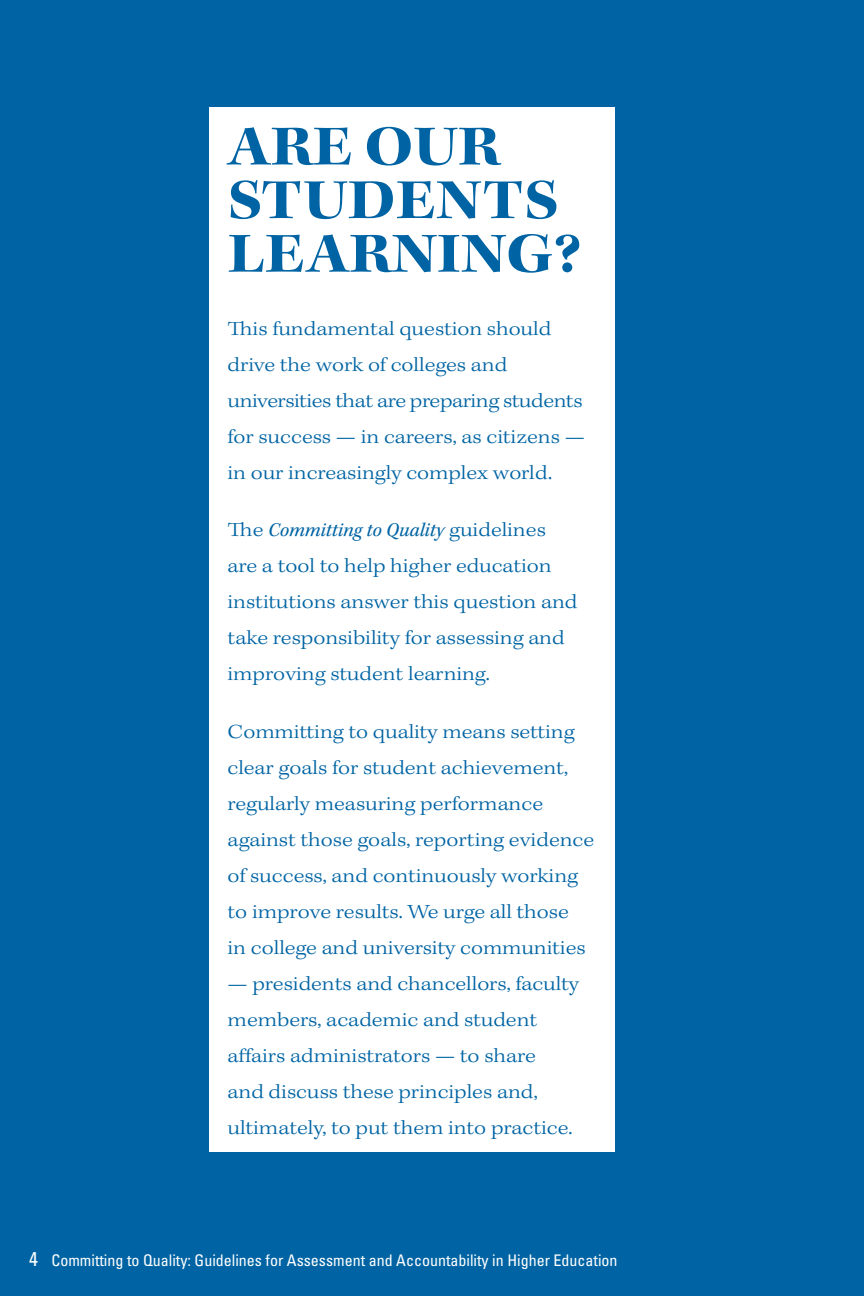
<style>
.page{position:relative;width:864px;height:1296px;background:#fff}
.page>*{position:absolute;margin:0;border:0;box-sizing:border-box;transform-origin:0 0}
.t1{font:56px/53.6px "Kepler Std Bold Ext Subh";letter-spacing:.01em;color:#0064a4}
.t2{font:300 expanded 20px/36px "Kepler Std";letter-spacing:-.005em;color:#0064a4}
.t3{font:condensed 16px "Univers LT Std";color:#fff}
.s1{font-weight:400;font-style:italic;font-stretch:normal}
.s2{font-size:20px}
</style>
<div class="page">
<div style="left:0;top:1232px;width:864px;height:64px;background:#0064a4"></div>
<div style="left:0;top:0;width:864px;height:1238px;background:#0064a4"></div>
<div style="left:210px;top:107px;width:405px;height:1045px;background:#fff"></div>
<h1 class="t1" style="left:228px;top:123px;width:274px">ARE OUR<br>STUDE</h1>
<h1 class="t1" style="left:436px;top:176px;width:84px">NTS</h1>
<h1 class="t1" style="left:228px;top:230px;width:42px">LEA</h1>
<h1 class="t1" style="left:349px;top:230px;width:233px">RNING?</h1>
<p class="t2" style="left:228px;top:312px;width:359px">This fundamental question should drive the work of colleges and universities that are preparing students for success — in careers, as citizens — in our increasingly complex world.</p>
<p class="t2" style="left:228px;top:513px;width:351px">The <span class="s1">Committing to Quality</span> guidelines are a tool to help higher education institutions answer this question and take responsibility for assessing and improving student learning.</p>
<p class="t2" style="left:228px;top:715px;width:368px">Committing to quality means setting clear goals for student achievement, regularly measuring performance against those goals, reporting evidence of success, and continuously working to improve results. We urge all those<br>in college and university communities</p>
<p class="t2" style="left:228px;top:967px;width:353px">— presidents and chancellors, faculty members, academic and student affairs administrators — to share<br>and discuss these principles and, ultimately, to put them into practice.</p>
<p class="t3" style="left:29px;top:1250px;width:590px"><span class="s2">4</span> Committing to Quality: Guidelines for Assessment and Accountability in Higher Education</p>
</div>
